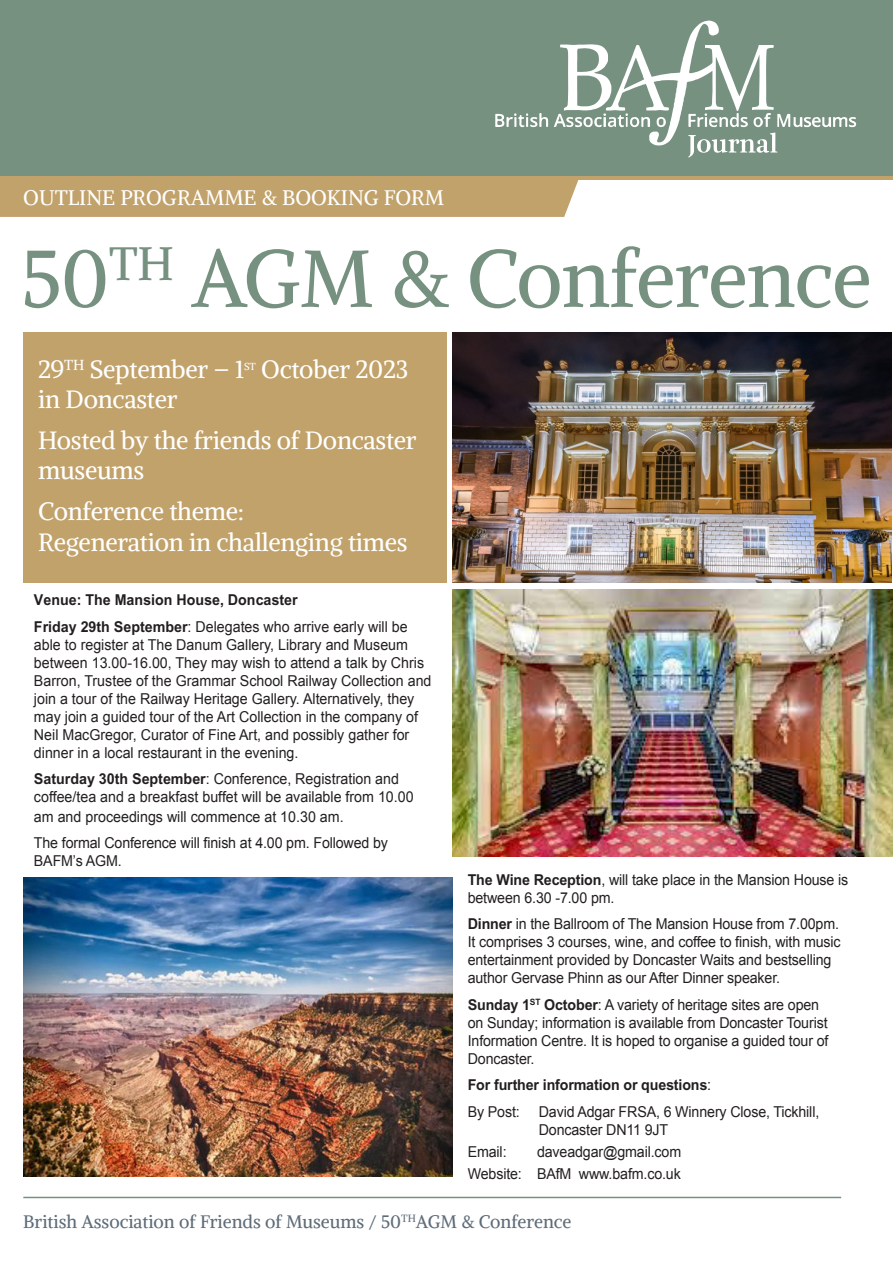
<style>
.page{position:relative;width:893px;height:1263px;background:#fff}
.page>*{position:absolute;margin:0;border:0;box-sizing:border-box;transform-origin:0 0}
.t1{font:80.1px "Alike";letter-spacing:-.01em;color:#779181}
.t2{font:24.9px/29.8px "Alike";letter-spacing:-.01em;color:#fff}
.t3{font:21px "Alike";color:#fff}
.t4{font:18px "Alike";color:#5e6c78}
.t5{font:15px/18px "Arial";letter-spacing:-.01em;color:#231f20;scale:.95 1}
.t6{font:700 15px "Arial SFMT";letter-spacing:-.01em;color:#231f20;scale:.95 1}
.t7{font:10.2px "Alike";color:#fff}
.s1{font-family:"Arial SFMT";font-weight:700}
.s2{font-family:"Arial";font-weight:400}
</style>
<div class="page">
<div style="left:23px;top:332px;width:423px;height:251px;background:#c1a26b"></div>
<div style="left:0;top:0;width:893px;height:175px;background:#779181"></div>
<svg style="left:554px;top:20px;width:302px;height:137px"></svg>
<svg style="left:495px;top:113px;width:53px;height:14px"></svg>
<div style="left:0;top:177px;width:579px;height:40px;background:#c1a26b"></div>
<img style="left:452px;top:332px;width:440px;height:251px">
<img style="left:452px;top:590px;width:441px;height:266px">
<img style="left:23px;top:877px;width:429px;height:299px">
<hr style="left:23px;top:1197px;width:818px;height:1px;background:#779181">
<p class="t3" style="left:23px;top:184px;width:422px">OUTLINE PROGRAMME &amp; BOOKING FORM</p>
<p class="t1" style="left:21px;top:228px;width:852px">50<sup>TH</sup> AGM &amp; Conference</p>
<p class="t2" style="left:38px;top:354px;width:207px">29<sup>TH</sup> September – 1</p>
<p class="t7" style="left:244px;top:360px;width:13px">st</p>
<p class="t2" style="left:261px;top:354px;width:149px">October 2023</p>
<p class="t2" style="left:38px;top:384px;width:141px">in Doncaster</p>
<p class="t2" style="left:38px;top:425px;width:380px">Hosted by the friends of Doncaster museums</p>
<p class="t2" style="left:38px;top:495px;width:371px;line-height:31.3px">Conference theme:<br>Regeneration in challenging times</p>
<p class="t6" style="left:34px;top:591px;width:279px">Venue: The Mansion House, Doncaster</p>
<p class="t5" style="left:34px;top:618px;width:420px"><span class="s1">Friday 29th September</span>: Delegates who arrive early will be able to register at The Danum Gallery, Library and Museum between 13.00-16.00, They may wish to attend a talk by Chris Barron, Trustee of the Grammar School Railway Collection and join a tour of the Railway Heritage Gallery. Alternatively, they may join a guided tour of the Art Collection in the company of Neil MacGregor, Curator of Fine Art, and possibly gather for dinner in a local restaurant in the evening.</p>
<p class="t5" style="left:34px;top:770px;width:401px"><span class="s1">Saturday 30th September</span>: Conference, Registration and coffee/tea and a breakfast buffet will be available from 10.00</p>
<p class="t5" style="left:34px;top:808px;width:327px">am and proceedings will commence at 10.30 am.</p>
<p class="t5" style="left:34px;top:834px;width:374px">The formal Conference will finish at 4.00 pm. Followed by<br>BAFM’s AGM.</p>
<p class="t5" style="left:468px;top:870px;width:402px"><span class="s1">The Wine Reception</span>, will take place in the Mansion House is between 6.30 -7.00 pm.</p>
<p class="t5" style="left:468px;top:915px;width:394px"><span class="s1">Dinner</span> in the Ballroom of The Mansion House from 7.00pm.<br>It comprises 3 courses, wine, and coffee to finish, with music entertainment provided by Doncaster Waits and bestselling author Gervase Phinn as our After Dinner speaker.</p>
<p class="t5" style="left:468px;top:995px;width:381px"><span class="s1">Sunday 1</span><sup>ST</sup> <span class="s1">October</span>: A variety of heritage sites are open on Sunday; information is available from Doncaster Tourist Information Centre. It is hoped to organise a guided tour of Doncaster.</p>
<p class="t6" style="left:468px;top:1076px;width:258px">For further information or questions<span class="s2">:</span></p>
<p class="t5" style="left:468px;top:1102px;width:56px">By Post:</p>
<p class="t5" style="left:539px;top:1102px;width:297px">David Adgar FRSA, 6 Winnery Close, Tickhill,<br>Doncaster DN11 9JT</p>
<p class="t5" style="left:468px;top:1143px;width:42px">Email:</p>
<p class="t5" style="left:537px;top:1143px;width:153px">daveadgar@gmail.com</p>
<p class="t5" style="left:468px;top:1165px;width:226px">Website: BAfM www.bafm.co.uk</p>
<p class="t4" style="left:23px;top:1210px;width:550px">British Association of Friends of Museums / 50<sup>TH</sup>AGM &amp; Conference</p>
</div>
